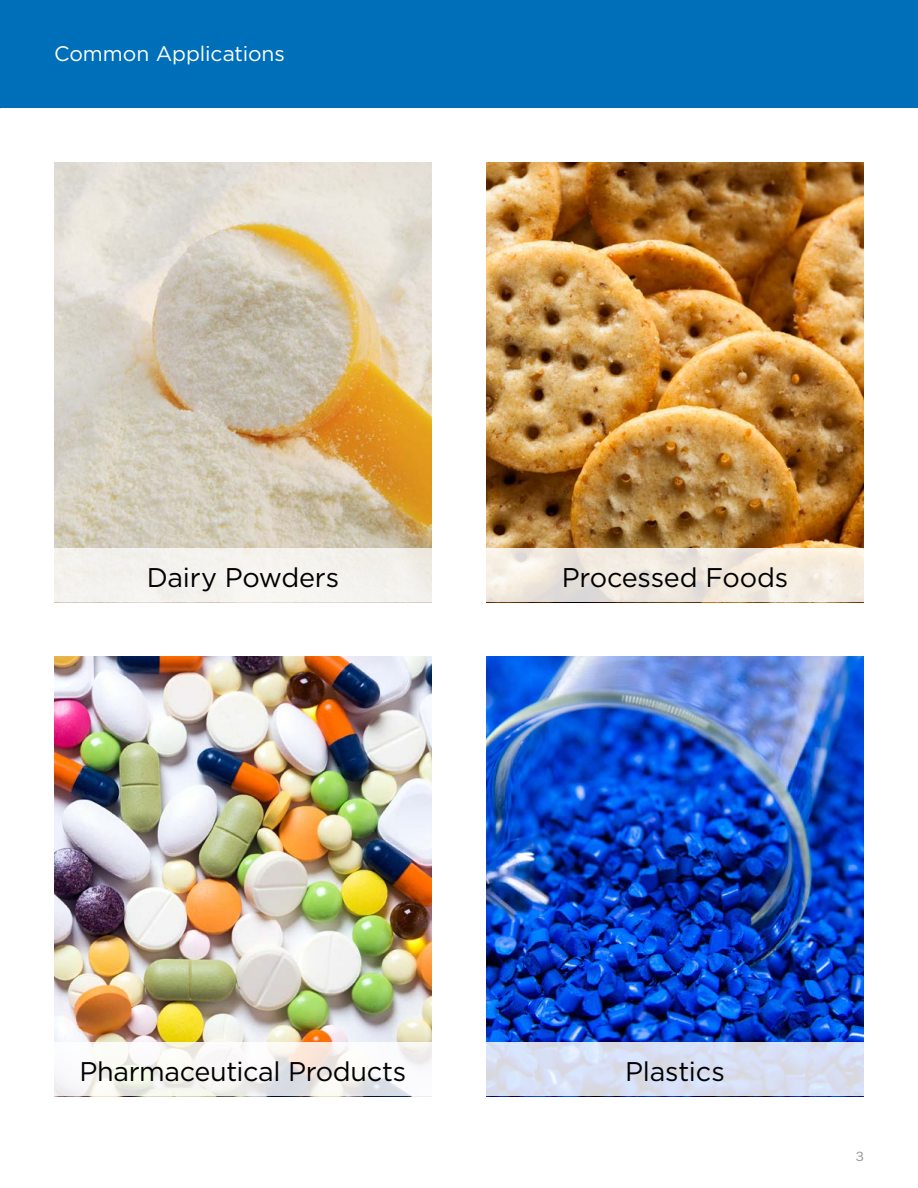
<style>
.page{position:relative;width:918px;height:1188px;background:#fff}
.page>*{position:absolute;margin:0;border:0;box-sizing:border-box;transform-origin:0 0}
.Headings{font:27px "Gotham HTF";letter-spacing:-.01em;color:#000}
.Section_Bar{font:21px "Gotham HTF";color:#fff}
.t1{font:13.5px "ITC Franklin Gothic Std";color:#939598}
</style>
<div class="page">
<div style="left:0;top:0;width:918px;height:108px;background:#006fba"></div>
<img style="left:54px;top:162px;width:378px;height:386px">
<img style="left:54px;top:656px;width:378px;height:386px">
<img style="left:486px;top:162px;width:378px;height:386px">
<img style="left:486px;top:656px;width:378px;height:386px">
<div style="left:54px;top:548px;width:378px;height:54px;background:#f4f2ee"></div>
<svg style="left:54px;top:1042px;width:378px;height:54px;fill:#f8f7f4"></svg>
<svg style="left:486px;top:548px;width:378px;height:54px;background:#f0e9de"></svg>
<svg style="left:486px;top:1042px;width:378px;height:54px;background:#d8def0"></svg>
<p class="Section_Bar" style="left:54px;top:42px;width:232px">Common Applications</p>
<p class="Headings" style="left:147px;top:562px;width:194px">Dairy Powders</p>
<p class="Headings" style="left:562px;top:562px;width:228px">Processed Foods</p>
<p class="Headings" style="left:80px;top:1056px;width:328px">Pharmaceutical Products</p>
<p class="Headings" style="left:625px;top:1056px;width:101px">Plastics</p>
<p class="t1" style="left:856px;top:1149px;width:10px">3</p>
</div>
